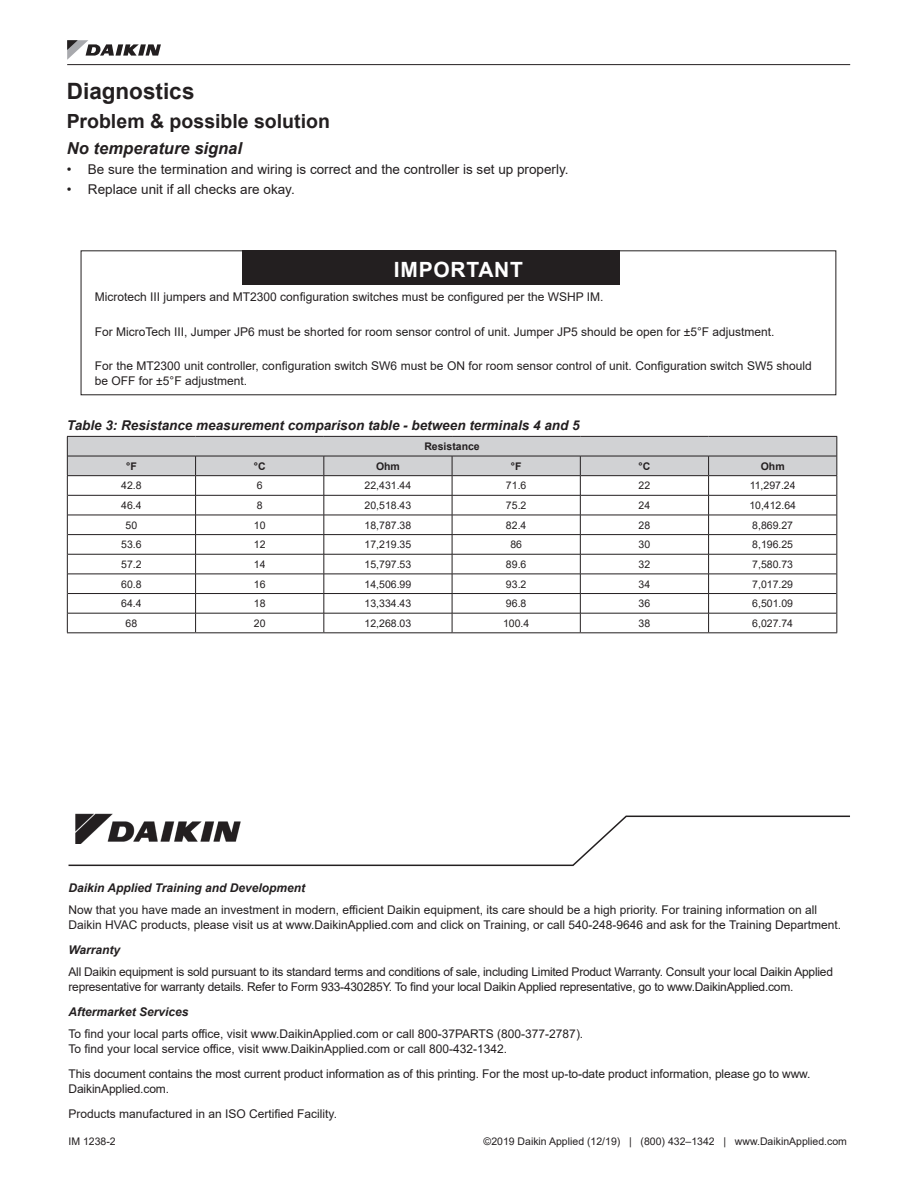
<style>
.page{position:relative;width:918px;height:1188px;background:#fff}
.page>*{position:absolute;margin:0;border:0;box-sizing:border-box;transform-origin:0 0}
.Section_Head_-_Left_No_TOC{font:700 22.5px "Arial";color:#231f20}
.WARNING-CAUTION_Heading{font:700 21px "Arial";letter-spacing:.035em;color:#fff}
.Heading3{font:700 19.5px "Arial";color:#231f20}
.Heading4{font:italic 700 16.5px "Arial";letter-spacing:.005em;color:#231f20}
.Body_Text-numbered_list{font:13.5px "Arial";color:#231f20}
.t1{font:italic 700 13.5px "Arial";color:#231f20}
.WARNING-CAUTION_Text{font:12px/15px "Arial";color:#231f20}
.WARNING-CAUTION_Text-2{font:12px/15px "Arial";letter-spacing:-.02em;color:#231f20}
.t2{font:italic 700 12px "Arial";color:#231f20}
.Table_Text{font:10.5px "Arial";color:#231f20}
.Table_Text-2{font:700 10.5px "Arial";color:#231f20}
</style>
<div class="page">
<svg style="left:68px;top:815px;width:782px;height:52px"></svg>
<svg style="left:67px;top:40px;width:94px;height:20px"></svg>
<hr style="left:67px;top:64px;width:783px;height:1px;background:#231f20">
<img style="left:68px;top:813px;width:179px;height:31px">
<div style="left:242px;top:250px;width:377px;height:35px;background:#231f20"></div>
<div style="left:81px;top:250px;width:755px;height:145px;border:1px solid #231f20"></div>
<hr style="left:67px;top:632px;width:129px;height:1px;background:#231f20">
<hr style="left:196px;top:632px;width:128px;height:1px;background:#231f20">
<hr style="left:324px;top:632px;width:128px;height:1px;background:#231f20">
<hr style="left:452px;top:632px;width:128px;height:1px;background:#231f20">
<hr style="left:580px;top:632px;width:129px;height:1px;background:#231f20">
<hr style="left:709px;top:632px;width:128px;height:1px;background:#231f20">
<svg style="left:67px;top:436px;width:770px;height:196px"></svg>
<hr style="left:67px;top:475px;width:129px;height:1px;background:#231f20">
<hr style="left:196px;top:475px;width:128px;height:1px;background:#231f20">
<hr style="left:324px;top:475px;width:128px;height:1px;background:#231f20">
<hr style="left:452px;top:475px;width:128px;height:1px;background:#231f20">
<hr style="left:580px;top:475px;width:129px;height:1px;background:#231f20">
<hr style="left:709px;top:475px;width:128px;height:1px;background:#231f20">
<p class="Section_Head_-_Left_No_TOC" style="left:67px;top:75px;width:129px">Diagnostics</p>
<p class="Heading3" style="left:67px;top:108px;width:264px">Problem &amp; possible solution</p>
<p class="Heading4" style="left:67px;top:138px;width:177px">No temperature signal</p>
<p class="Body_Text-numbered_list" style="left:67px;top:160px;width:503px">• Be sure the termination and wiring is correct and the controller is set up properly.</p>
<p class="Body_Text-numbered_list" style="left:67px;top:180px;width:229px">• Replace unit if all checks are okay.</p>
<p class="WARNING-CAUTION_Heading" style="left:394px;top:255px;width:131px">IMPORTANT</p>
<p class="WARNING-CAUTION_Text" style="left:95px;top:289px;width:510px">Microtech III jumpers and MT2300 configuration switches must be configured per the WSHP IM.</p>
<p class="WARNING-CAUTION_Text" style="left:95px;top:324px;width:681px">For MicroTech III, Jumper JP6 must be shorted for room sensor control of unit. Jumper JP5 should be open for ±5°F adjustment.</p>
<p class="WARNING-CAUTION_Text" style="left:95px;top:359px;width:718px;line-height:14.4px">For the MT2300 unit controller, configuration switch SW6 must be ON for room sensor control of unit. Configuration switch SW5 should be OFF for ±5°F adjustment.</p>
<p class="t1" style="left:67px;top:416px;width:514px">Table 3: Resistance measurement comparison table - between terminals 4 and 5</p>
<p class="Table_Text-2" style="left:424px;top:439px;width:57px">Resistance</p>
<p class="Table_Text-2" style="left:126px;top:459px;width:12px">°F</p>
<p class="Table_Text-2" style="left:254px;top:459px;width:13px">°C</p>
<p class="Table_Text-2" style="left:376px;top:459px;width:25px">Ohm</p>
<p class="Table_Text-2" style="left:511px;top:459px;width:12px">°F</p>
<p class="Table_Text-2" style="left:639px;top:459px;width:13px">°C</p>
<p class="Table_Text-2" style="left:761px;top:459px;width:25px">Ohm</p>
<p class="Table_Text" style="left:121px;top:478px;width:22px">42.8</p>
<p class="Table_Text" style="left:257px;top:478px;width:7px">6</p>
<p class="Table_Text" style="left:365px;top:478px;width:48px">22,431.44</p>
<p class="Table_Text" style="left:506px;top:478px;width:22px">71.6</p>
<p class="Table_Text" style="left:639px;top:478px;width:13px">22</p>
<p class="Table_Text" style="left:750px;top:478px;width:47px">11,297.24</p>
<p class="Table_Text" style="left:121px;top:498px;width:22px">46.4</p>
<p class="Table_Text" style="left:257px;top:498px;width:7px">8</p>
<p class="Table_Text" style="left:365px;top:498px;width:48px">20,518.43</p>
<p class="Table_Text" style="left:506px;top:498px;width:22px">75.2</p>
<p class="Table_Text" style="left:639px;top:498px;width:13px">24</p>
<p class="Table_Text" style="left:749px;top:498px;width:48px">10,412.64</p>
<p class="Table_Text" style="left:126px;top:518px;width:13px">50</p>
<p class="Table_Text" style="left:254px;top:518px;width:13px">10</p>
<p class="Table_Text" style="left:365px;top:518px;width:48px">18,787.38</p>
<p class="Table_Text" style="left:506px;top:518px;width:22px">82.4</p>
<p class="Table_Text" style="left:639px;top:518px;width:13px">28</p>
<p class="Table_Text" style="left:752px;top:518px;width:42px">8,869.27</p>
<p class="Table_Text" style="left:121px;top:537px;width:22px">53.6</p>
<p class="Table_Text" style="left:254px;top:537px;width:13px">12</p>
<p class="Table_Text" style="left:365px;top:537px;width:48px">17,219.35</p>
<p class="Table_Text" style="left:510px;top:537px;width:13px">86</p>
<p class="Table_Text" style="left:639px;top:537px;width:13px">30</p>
<p class="Table_Text" style="left:752px;top:537px;width:42px">8,196.25</p>
<p class="Table_Text" style="left:121px;top:557px;width:22px">57.2</p>
<p class="Table_Text" style="left:254px;top:557px;width:13px">14</p>
<p class="Table_Text" style="left:365px;top:557px;width:48px">15,797.53</p>
<p class="Table_Text" style="left:506px;top:557px;width:22px">89.6</p>
<p class="Table_Text" style="left:639px;top:557px;width:13px">32</p>
<p class="Table_Text" style="left:752px;top:557px;width:42px">7,580.73</p>
<p class="Table_Text" style="left:121px;top:577px;width:22px">60.8</p>
<p class="Table_Text" style="left:254px;top:577px;width:13px">16</p>
<p class="Table_Text" style="left:365px;top:577px;width:48px">14,506.99</p>
<p class="Table_Text" style="left:506px;top:577px;width:22px">93.2</p>
<p class="Table_Text" style="left:639px;top:577px;width:13px">34</p>
<p class="Table_Text" style="left:752px;top:577px;width:42px">7,017.29</p>
<p class="Table_Text" style="left:121px;top:596px;width:22px">64.4</p>
<p class="Table_Text" style="left:254px;top:596px;width:13px">18</p>
<p class="Table_Text" style="left:365px;top:596px;width:48px">13,334.43</p>
<p class="Table_Text" style="left:506px;top:596px;width:22px">96.8</p>
<p class="Table_Text" style="left:639px;top:596px;width:13px">36</p>
<p class="Table_Text" style="left:752px;top:596px;width:42px">6,501.09</p>
<p class="Table_Text" style="left:126px;top:616px;width:13px">68</p>
<p class="Table_Text" style="left:254px;top:616px;width:13px">20</p>
<p class="Table_Text" style="left:365px;top:616px;width:48px">12,268.03</p>
<p class="Table_Text" style="left:503px;top:616px;width:28px">100.4</p>
<p class="Table_Text" style="left:639px;top:616px;width:13px">38</p>
<p class="Table_Text" style="left:752px;top:616px;width:42px">6,027.74</p>
<p class="t2" style="left:69px;top:880px;width:238px">Daikin Applied Training and Development</p>
<p class="WARNING-CAUTION_Text" style="left:69px;top:902px;width:774px">Now that you have made an investment in modern, efficient Daikin equipment, its care should be a high priority. For training information on all<br>Daikin HVAC products, please visit us at www.DaikinApplied.com and click on Training, or call 540-248-9646 and ask for the Training Department.</p>
<p class="t2" style="left:69px;top:942px;width:53px">Warranty</p>
<p class="WARNING-CAUTION_Text-2" style="left:69px;top:964px;width:766px">All Daikin equipment is sold pursuant to its standard terms and conditions of sale, including Limited Product Warranty. Consult your local Daikin Applied representative for warranty details. Refer to Form 933-430285Y. To find your local Daikin Applied representative, go to www.DaikinApplied.com.</p>
<p class="t2" style="left:69px;top:1004px;width:122px">Aftermarket Services</p>
<p class="WARNING-CAUTION_Text" style="left:69px;top:1026px;width:516px">To find your local parts office, visit www.DaikinApplied.com or call 800-37PARTS (800-377-2787).<br>To find your local service office, visit www.DaikinApplied.com or call 800-432-1342.</p>
<p class="WARNING-CAUTION_Text" style="left:69px;top:1066px;width:743px">This document contains the most current product information as of this printing. For the most up-to-date product information, please go to www.<br>DaikinApplied.com.</p>
<p class="WARNING-CAUTION_Text" style="left:69px;top:1106px;width:270px">Products manufactured in an ISO Certified Facility.</p>
<p class="Table_Text" style="left:69px;top:1134px;width:49px">IM 1238-2</p>
<p class="Table_Text" style="left:484px;top:1134px;width:365px">©2019 Daikin Applied (12/19) | (800) 432–1342 | www.DaikinApplied.com</p>
</div>
